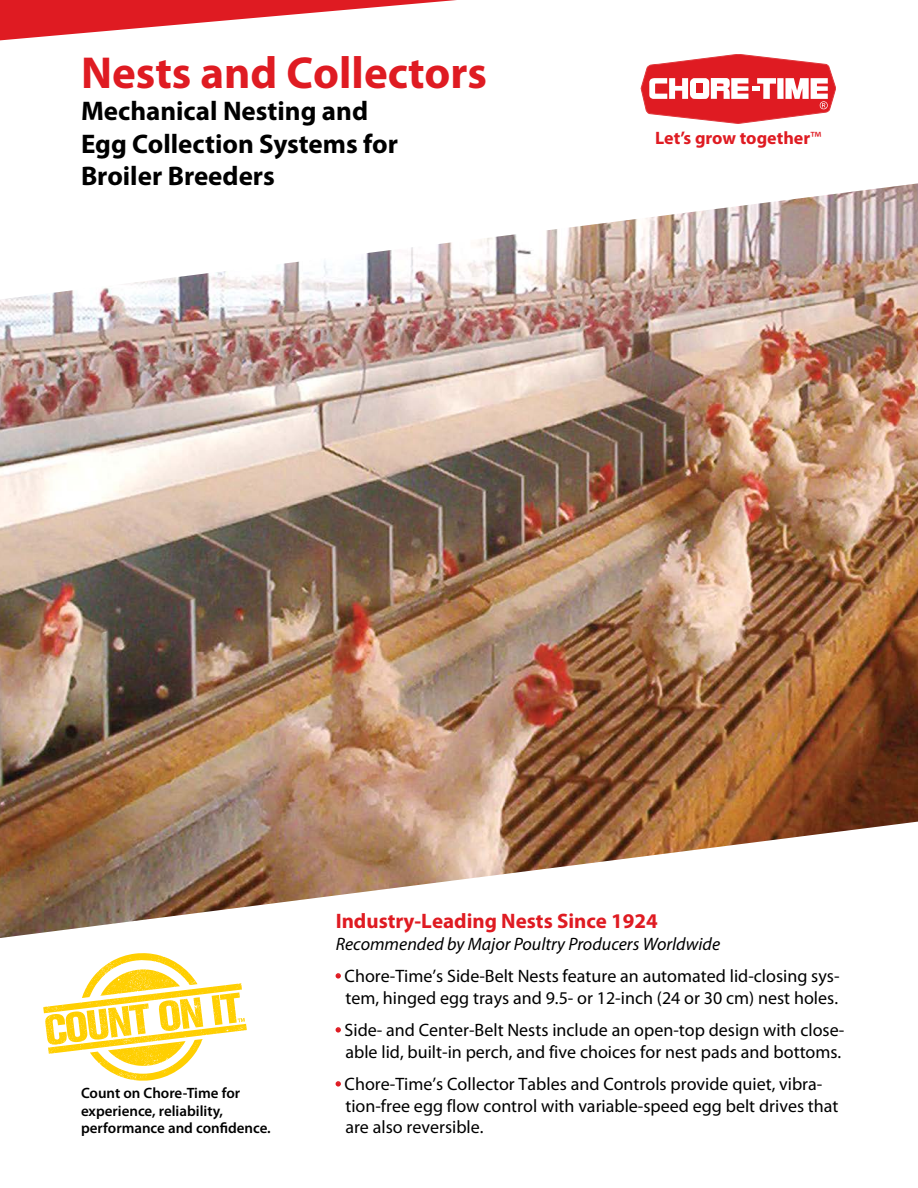
<style>
.page{position:relative;width:918px;height:1188px;background:#fff}
.page>*{position:absolute;margin:0;border:0;box-sizing:border-box;transform-origin:0 0}
.t1{font:700 45px "Myriad Pro";color:#df1b22}
.t2{font:700 27px/32.4px "Myriad Pro";color:#000}
.t3{font:700 21px "Myriad Pro";color:#df1b22}
.t4{font:18px/21.6px "Myriad Pro";color:#000;text-align:center}
.t5{font:italic 18px "Myriad Pro";color:#000}
.t6{font:700 18px "Myriad Pro";color:#df1b22}
.t7{font:600 15px/17.2px "Myriad Pro";color:#000}
.s1{font-weight:400}
.s2{color:#df1b22}
</style>
<div class="page">
<svg style="left:0;top:0;width:457px;height:40px"></svg>
<img style="left:0;top:183px;width:918px;height:755px">
<svg style="left:336px;top:973px;width:5px;height:5px"></svg>
<svg style="left:336px;top:1027px;width:5px;height:5px"></svg>
<svg style="left:336px;top:1081px;width:5px;height:5px"></svg>
<svg style="left:641px;top:54px;width:195px;height:70px"></svg>
<svg style="left:43px;top:953px;width:204px;height:128px"></svg>
<h1 class="t1" style="left:81px;top:43px;width:408px">Nests and Collectors</h1>
<h2 class="t2" style="left:81px;top:94px;width:319px">Mechanical Nesting and<br>Egg Collection Systems for<br>Broiler Breeders</h2>
<p class="t6" style="left:655px;top:127px;width:168px">Let’s grow together<span class="s1">™</span></p>
<p class="t7" style="left:81px;top:1084px;width:191px">Count on Chore-Time for experience, reliability, performance and confidence.</p>
<p class="t3" style="left:336px;top:907px;width:324px">Industry-Leading Nests Since 1924</p>
<p class="t5" style="left:336px;top:933px;width:386px">Recommended by Major Poultry Producers Worldwide</p>
<p class="t4" style="left:336px;top:965px;width:505px"><span class="s2">•</span> Chore-Time’s Side-Belt Nests feature an automated lid-closing sys&shy;tem, hinged egg trays and 9.5- or 12-inch (24 or 30 cm) nest holes.</p>
<p class="t4" style="left:336px;top:1019px;width:510px"><span class="s2">•</span> Side- and Center-Belt Nests include an open-top design with close&shy;able lid, built-in perch, and five choices for nest pads and bottoms.</p>
<p class="t4" style="left:345px;top:1073px;width:495px;text-align:left;text-indent:-10px"><span class="s2">•</span> Chore-Time’s Collector Tables and Controls provide quiet, vibra&shy;tion-free egg flow control with variable-speed egg belt drives that are also reversible.</p>
</div>
